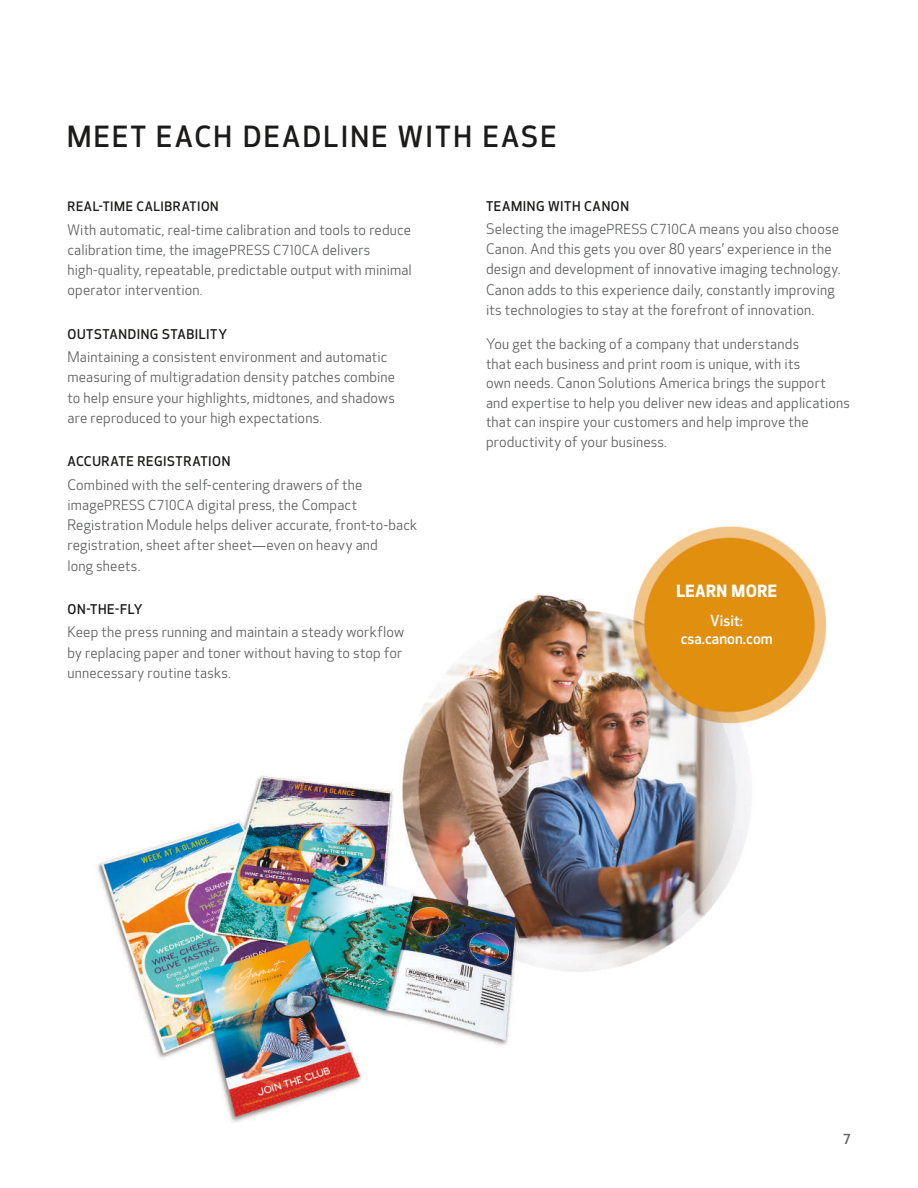
<style>
.page{position:relative;width:918px;height:1188px;background:#fff}
.page>*{position:absolute;margin:0;border:0;box-sizing:border-box;transform-origin:0 0}
.t1{font:500 28.5px "Optic Sans 301";letter-spacing:.08em;color:#1c1b1a}
.t2{font:700 16.5px "Optic Sans 401";letter-spacing:.025em;color:#fff}
.t3{font:500 15px/18px "Optic Sans 301";color:#fff;text-align:center}
.t4{font:14.25px/20.2px "Optic Sans 201";letter-spacing:.015em;color:#5f6160}
.t5{font:500 13.5px "Optic Sans 301";color:#5f6160}
.t6{font:500 13.2px "Optic Sans 301";letter-spacing:.045em;color:#1c1b1a}
.t7{font:500 12.75px "Optic Sans 301";letter-spacing:.045em;color:#1c1b1a}
.s1{font-size:13.5px}
</style>
<div class="page">
<img style="left:97px;top:526px;width:730px;height:596px">
<h1 class="t1" style="left:67px;top:121px;width:491px">MEET EACH DEADLINE WITH EASE</h1>
<p class="t7" style="left:68px;top:199px;width:153px">REAL-TIME CALIBRATION</p>
<p class="t4" style="left:68px;top:220px;width:346px">With automatic, real-time calibration and tools to reduce calibration time, the image<span class="s1">PRESS C710CA</span> delivers high-quality, repeatable, predictable output with minimal operator intervention.</p>
<p class="t6" style="left:68px;top:327px;width:161px">OUTSTANDING STABILITY</p>
<p class="t4" style="left:68px;top:347px;width:329px">Maintaining a consistent environment and automatic measuring of multigradation density patches combine to help ensure your highlights, midtones, and shadows are reproduced to your high expectations.</p>
<p class="t6" style="left:68px;top:454px;width:164px">ACCURATE REGISTRATION</p>
<p class="t4" style="left:68px;top:475px;width:351px">Combined with the self-centering drawers of the image<span class="s1">PRESS C710CA</span> digital press, the Compact Registration Module helps deliver accurate, front-to-back registration, sheet after sheet—even on heavy and<br>long sheets.</p>
<p class="t6" style="left:68px;top:602px;width:77px">ON-THE-FLY</p>
<p class="t4" style="left:68px;top:623px;width:338px;text-align:justify">Keep the press running and maintain a steady workflow by replacing paper and toner without having to stop for unnecessary routine tasks.</p>
<p class="t6" style="left:486px;top:198px;width:145px">TEAMING WITH CANON</p>
<p class="t4" style="left:486px;top:219px;width:356px">Selecting the image<span class="s1">PRESS C710CA</span> means you also choose Canon. And this gets you over 80 years’ experience in the design and development of innovative imaging technology.<br>Canon adds to this experience daily, constantly improving its technologies to stay at the forefront of innovation.</p>
<p class="t4" style="left:486px;top:335px;width:366px;line-height:19.5px">You get the backing of a company that understands<br>that each business and print room is unique, with its<br>own needs. Canon Solutions America brings the support and expertise to help you deliver new ideas and applications that can inspire your customers and help improve the productivity of your business.</p>
<p class="t2" style="left:676px;top:582px;width:102px">LEARN MORE</p>
<p class="t3" style="left:681px;top:612px;width:94px">Visit: csa.canon.com</p>
<p class="t5" style="left:843px;top:1132px;width:9px">7</p>
</div>
